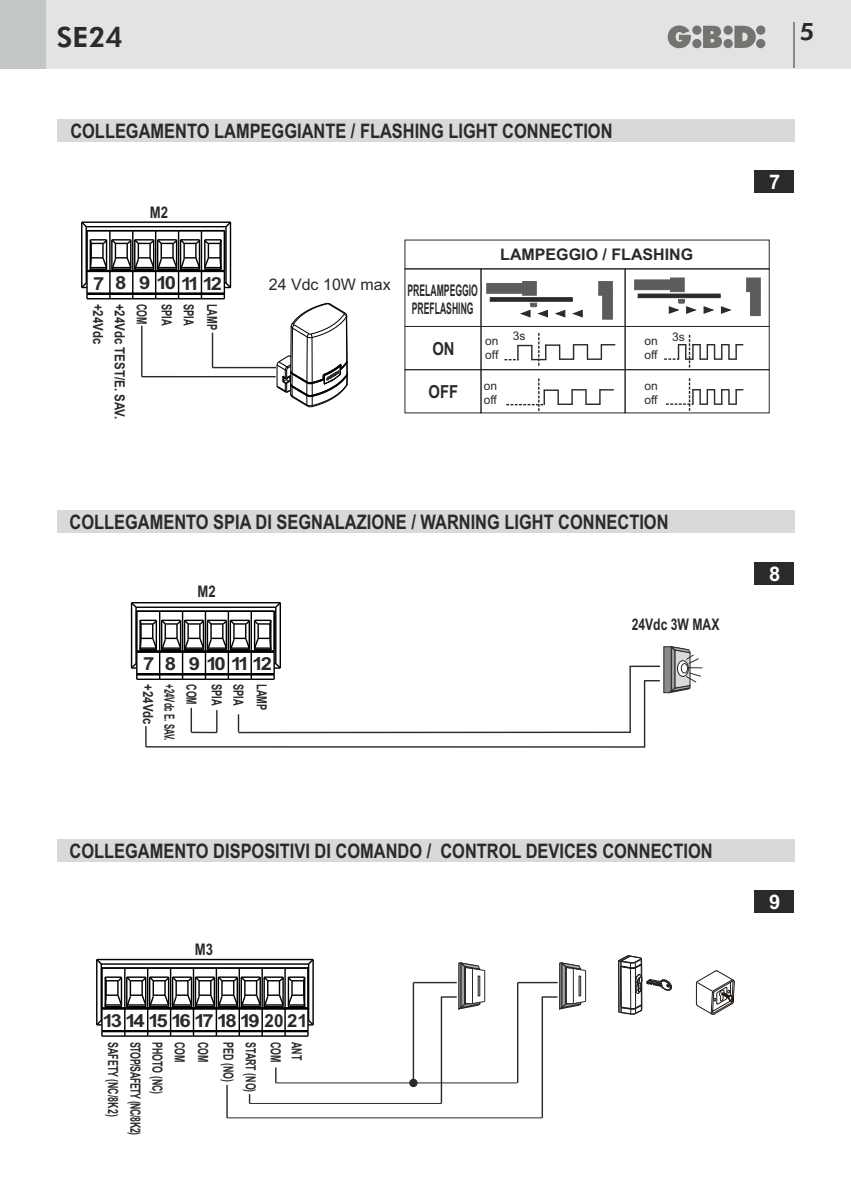
<style>
.page{position:relative;width:851px;height:1191px;background:#fff}
.page>*{position:absolute;margin:0;border:0;box-sizing:border-box;transform-origin:0 0}
.t1{font:800 28px "Futura BT";color:#2b2929}
.t2{font:800 24px "Futura BT";color:#2b2929}
.t3{font:700 20.2px "Arial";color:#fff}
.t4{font:700 20px "Arial Narrow";color:#2b2929}
.t5{font:700 18px "Arial Narrow";color:#2b2929;scale:1.38 1}
.t6{font:700 18px "Arial Narrow";letter-spacing:-.115em;color:#2b2929;scale:1.38 1}
.t7{font:700 18px "Arial Narrow";letter-spacing:-.115em;color:#2b2929}
.t8{font:700 16px/18px "Arial";color:#2b2929;scale:.54 1}
.t9{font:700 16px "Arial";color:#2b2929}
.t10{font:16px "Arial";color:#2b2929}
.t11{font:700 16px "Arial Narrow";color:#2b2929;scale:.93 1}
.t12{font:700 16px "Arial Narrow";color:#2b2929}
.t13{font:700 14px "Arial Narrow";color:#2b2929;scale:.77 1}
.t14{font:700 14px "Arial Narrow";color:#2b2929}
.t15{font:700 14px "Arial Narrow";color:#2b2929;scale:.81 1}
.t16{font:700 14px "Arial Narrow";letter-spacing:-.035em;color:#2b2929;scale:.77 1}
.t17{font:700 14px "Arial Narrow";color:#2b2929;scale:.68 1}
.t18{font:12px/14.4px "Arial";color:#2b2929}
</style>
<div class="page">
<div style="left:0;top:0;width:850px;height:68px;background:#e3e3e3"></div>
<svg style="left:667px;top:26px;width:98px;height:22px"></svg>
<hr style="left:793px;top:23px;width:2px;height:45px;background:#8a8a8a">
<div style="left:0;top:0;width:45px;height:68px;background:#c4c7c7"></div>
<div style="left:754px;top:890px;width:40px;height:23px;background:#2b2929"></div>
<div style="left:57px;top:839px;width:737px;height:23px;background:#d9d9d9"></div>
<div style="left:754px;top:170px;width:40px;height:23px;background:#2b2929"></div>
<div style="left:57px;top:119px;width:737px;height:23px;background:#d9d9d9"></div>
<hr style="left:141px;top:326px;width:1px;height:51px;background:#2b2929">
<hr style="left:212px;top:333px;width:1px;height:34px;background:#2b2929">
<hr style="left:290px;top:326px;width:1px;height:45px;background:#000">
<hr style="left:346px;top:317px;width:1px;height:45px;background:#000">
<hr style="left:311px;top:337px;width:1px;height:45px;background:#000">
<hr style="left:306px;top:337px;width:2px;height:45px;background:#000">
<hr style="left:291px;top:328px;width:2px;height:45px;background:#000">
<svg style="left:290px;top:302px;width:58px;height:37px"></svg>
<svg style="left:275px;top:354px;width:73px;height:54px"></svg>
<hr style="left:212px;top:367px;width:64px;height:1px;background:#2b2929">
<hr style="left:142px;top:376px;width:133px;height:1px;background:#2b2929">
<div style="left:404px;top:240px;width:365px;height:29px;border:1px solid #2b2929"></div>
<div style="left:480px;top:269px;width:145px;height:58px;border:1px solid #2b2929"></div>
<svg style="left:598px;top:281px;width:14px;height:38px"></svg>
<svg style="left:486px;top:281px;width:96px;height:36px"></svg>
<svg style="left:746px;top:277px;width:14px;height:39px"></svg>
<svg style="left:634px;top:277px;width:96px;height:37px"></svg>
<div style="left:624px;top:326px;width:145px;height:44px;border:1px solid #2b2929"></div>
<div style="left:404px;top:326px;width:77px;height:44px;border:1px solid #2b2929"></div>
<div style="left:480px;top:326px;width:145px;height:44px;border:1px solid #2b2929"></div>
<div style="left:404px;top:369px;width:77px;height:44px;border:1px solid #2b2929"></div>
<svg style="left:504px;top:333px;width:111px;height:33px"></svg>
<svg style="left:664px;top:334px;width:79px;height:33px"></svg>
<svg style="left:506px;top:378px;width:107px;height:33px"></svg>
<svg style="left:666px;top:378px;width:77px;height:33px"></svg>
<div style="left:57px;top:510px;width:737px;height:23px;background:#d9d9d9"></div>
<div style="left:754px;top:562px;width:40px;height:23px;background:#2b2929"></div>
<svg style="left:81px;top:221px;width:151px;height:78px"></svg>
<svg style="left:216px;top:710px;width:1px;height:21px"></svg>
<svg style="left:238px;top:714px;width:1px;height:17px"></svg>
<hr style="left:238px;top:731px;width:392px;height:2px;background:#2b2929">
<hr style="left:146px;top:746px;width:499px;height:1px;background:#2b2929">
<hr style="left:629px;top:665px;width:31px;height:2px;background:#2b2929">
<hr style="left:629px;top:666px;width:1px;height:66px;background:#2b2929">
<hr style="left:643px;top:680px;width:2px;height:67px;background:#2b2929">
<svg style="left:644px;top:646px;width:58px;height:47px"></svg>
<div style="left:681px;top:663px;width:6px;height:10px;border:1px solid #2b2929;border-radius:50%"></div>
<hr style="left:137px;top:678px;width:23px;height:2px;background:#000">
<hr style="left:251px;top:678px;width:23px;height:2px;background:#000">
<hr style="left:205px;top:678px;width:23px;height:2px;background:#000">
<hr style="left:182px;top:678px;width:23px;height:2px;background:#000">
<hr style="left:228px;top:678px;width:23px;height:2px;background:#000">
<hr style="left:160px;top:678px;width:22px;height:2px;background:#000">
<svg style="left:130px;top:602px;width:151px;height:77px"></svg>
<hr style="left:191px;top:731px;width:26px;height:2px;background:#2b2929">
<hr style="left:190px;top:708px;width:2px;height:24px;background:#2b2929">
<hr style="left:145px;top:726px;width:2px;height:21px;background:#2b2929">
<hr style="left:249px;top:1103px;width:192px;height:1px;background:#2b2929">
<hr style="left:227px;top:1117px;width:315px;height:1px;background:#2b2929">
<hr style="left:226px;top:1085px;width:2px;height:32px;background:#2b2929">
<hr style="left:517px;top:982px;width:40px;height:1px;background:#2b2929">
<hr style="left:440px;top:997px;width:2px;height:106px;background:#2b2929">
<hr style="left:412px;top:982px;width:2px;height:101px;background:#2b2929">
<div style="left:409px;top:1079px;width:8px;height:7px;background:#2b2929;border:1px solid #2b2929;border-radius:50%"></div>
<hr style="left:541px;top:997px;width:2px;height:120px;background:#2b2929">
<hr style="left:517px;top:982px;width:1px;height:101px;background:#2b2929">
<hr style="left:413px;top:982px;width:44px;height:1px;background:#2b2929">
<svg style="left:441px;top:962px;width:44px;height:47px"></svg>
<svg style="left:541px;top:962px;width:45px;height:47px"></svg>
<hr style="left:276px;top:1082px;width:240px;height:1px;background:#2b2929">
<svg style="left:618px;top:955px;width:54px;height:59px"></svg>
<svg style="left:695px;top:970px;width:39px;height:44px"></svg>
<svg style="left:275px;top:1067px;width:1px;height:16px"></svg>
<svg style="left:96px;top:958px;width:218px;height:78px"></svg>
<h1 class="t1" style="left:57px;top:26px;width:67px">SE24</h1>
<p class="t2" style="left:799px;top:22px;width:16px">5</p>
<p class="t4" style="left:70px;top:123px;width:543px">COLLEGAMENTO LAMPEGGIANTE / FLASHING LIGHT CONNECTION</p>
<p class="t12" style="left:150px;top:207px;width:20px">M2</p>
<p class="t5" style="left:93px;top:276px;width:95px">7 8 9101112</p>
<p class="t14" style="left:125px;top:303px;width:117px;rotate:90deg">+24Vdc TEST/E. SAV.</p>
<p class="t13" style="left:147px;top:303px;width:28px;rotate:90deg">COM</p>
<p class="t14" style="left:103px;top:303px;width:42px;rotate:90deg">+24Vdc</p>
<p class="t15" style="left:172px;top:303px;width:28px;rotate:90deg">SPIA</p>
<p class="t15" style="left:194px;top:303px;width:28px;rotate:90deg">SPIA</p>
<p class="t15" style="left:217px;top:303px;width:34px;rotate:90deg">LAMP</p>
<p class="t10" style="left:269px;top:278px;width:123px">24 Vdc 10W max</p>
<p class="t8" style="left:407px;top:282px;width:132px">PRELAMPEGGIO<br>PREFLASHING</p>
<p class="t9" style="left:500px;top:248px;width:194px">LAMPEGGIO / FLASHING</p>
<p class="t7" style="left:432px;top:341px;width:24px">ON</p>
<p class="t7" style="left:428px;top:385px;width:31px">OFF</p>
<p class="t18" style="left:485px;top:334px;width:15px">on off</p>
<p class="t18" style="left:512px;top:330px;width:14px">3s</p>
<p class="t18" style="left:644px;top:334px;width:15px">on off</p>
<p class="t18" style="left:483px;top:379px;width:15px">on off</p>
<p class="t18" style="left:644px;top:379px;width:15px">on off</p>
<p class="t18" style="left:672px;top:330px;width:14px">3s</p>
<p class="t4" style="left:69px;top:514px;width:600px">COLLEGAMENTO SPIA DI SEGNALAZIONE / WARNING LIGHT CONNECTION</p>
<p class="t12" style="left:197px;top:586px;width:20px">M2</p>
<p class="t5" style="left:143px;top:657px;width:95px">7 8 9101112</p>
<p class="t17" style="left:175px;top:684px;width:84px;rotate:90deg">+24Vdc E. SAV.</p>
<p class="t13" style="left:197px;top:684px;width:28px;rotate:90deg">COM</p>
<p class="t14" style="left:153px;top:684px;width:42px;rotate:90deg">+24Vdc</p>
<p class="t15" style="left:222px;top:684px;width:28px;rotate:90deg">SPIA</p>
<p class="t15" style="left:244px;top:684px;width:28px;rotate:90deg">SPIA</p>
<p class="t15" style="left:267px;top:684px;width:34px;rotate:90deg">LAMP</p>
<p class="t11" style="left:631px;top:618px;width:96px">24Vdc 3W MAX</p>
<p class="t4" style="left:69px;top:843px;width:644px">COLLEGAMENTO DISPOSITIVI DI COMANDO / CONTROL DEVICES CONNECTION</p>
<p class="t12" style="left:195px;top:943px;width:20px">M3</p>
<p class="t6" style="left:102px;top:1013px;width:150px">13 14 15 16 17 18 19 20 21</p>
<p class="t13" style="left:118px;top:1042px;width:98px;rotate:90deg">SAFETY (NC/8K2)</p>
<p class="t16" style="left:140px;top:1042px;width:123px;rotate:90deg">STOP/SAFETY (NC/8K2)</p>
<p class="t13" style="left:163px;top:1042px;width:70px;rotate:90deg">PHOTO (NC)</p>
<p class="t13" style="left:185px;top:1042px;width:28px;rotate:90deg">COM</p>
<p class="t13" style="left:208px;top:1042px;width:28px;rotate:90deg">COM</p>
<p class="t13" style="left:233px;top:1042px;width:53px;rotate:90deg">PED (NO)</p>
<p class="t13" style="left:256px;top:1042px;width:67px;rotate:90deg">START (NO)</p>
<p class="t13" style="left:281px;top:1042px;width:28px;rotate:90deg">COM</p>
<p class="t13" style="left:302px;top:1042px;width:25px;rotate:90deg">ANT</p>
<p class="t3" style="left:767px;top:176px;width:14px">47</p>
<p class="t3" style="left:767px;top:570px;width:14px">48</p>
<p class="t3" style="left:769px;top:894px;width:13px">9</p>
</div>
